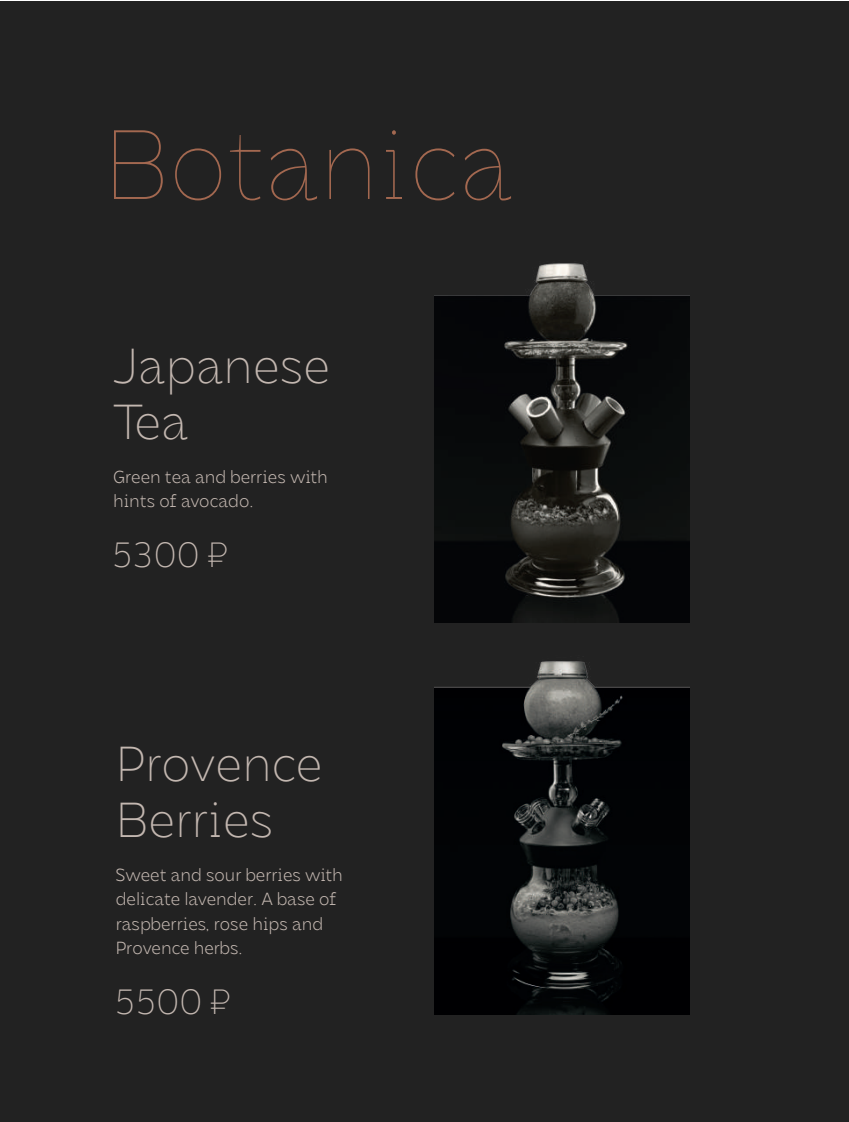
<style>
.page{position:relative;width:849px;height:1122px;background:#fff}
.page>*{position:absolute;margin:0;border:0;box-sizing:border-box;transform-origin:0 0}
.t1{font:100 98px "DX Rigraf";color:#a36850}
.t2{font:200 49px/56px "DX Rigraf";color:#c3b7b0}
.t3{font:200 35px "DX Rigraf";color:#c3b7b0}
.t4{font:300 17.5px/24.5px "DX Rigraf";color:#c3b7b0}
.s1{font-family:"Qanelas"}
</style>
<div class="page">
<div style="left:0;top:1px;width:848px;height:1120px;background:#222"></div>
<img style="left:434px;top:263px;width:255px;height:359px">
<img style="left:434px;top:661px;width:255px;height:353px">
<h1 class="t1" style="left:103px;top:100px;width:411px">Botanica</h1>
<h2 class="t2" style="left:113px;top:336px;width:218px">Japanese<br>Tea</h2>
<p class="t4" style="left:113px;top:463px;width:216px">Green tea and berries with hints of avocado.</p>
<h3 class="t3" style="left:112px;top:531px;width:117px">5300 <span class="s1">₽</span></h3>
<h2 class="t2" style="left:116px;top:734px;width:208px">Provence<br>Berries</h2>
<p class="t4" style="left:116px;top:861px;width:228px">Sweet and sour berries with delicate lavender. A base of raspberries, rose hips and<br>Provence herbs.</p>
<h3 class="t3" style="left:115px;top:978px;width:117px">5500 <span class="s1">₽</span></h3>
</div>
